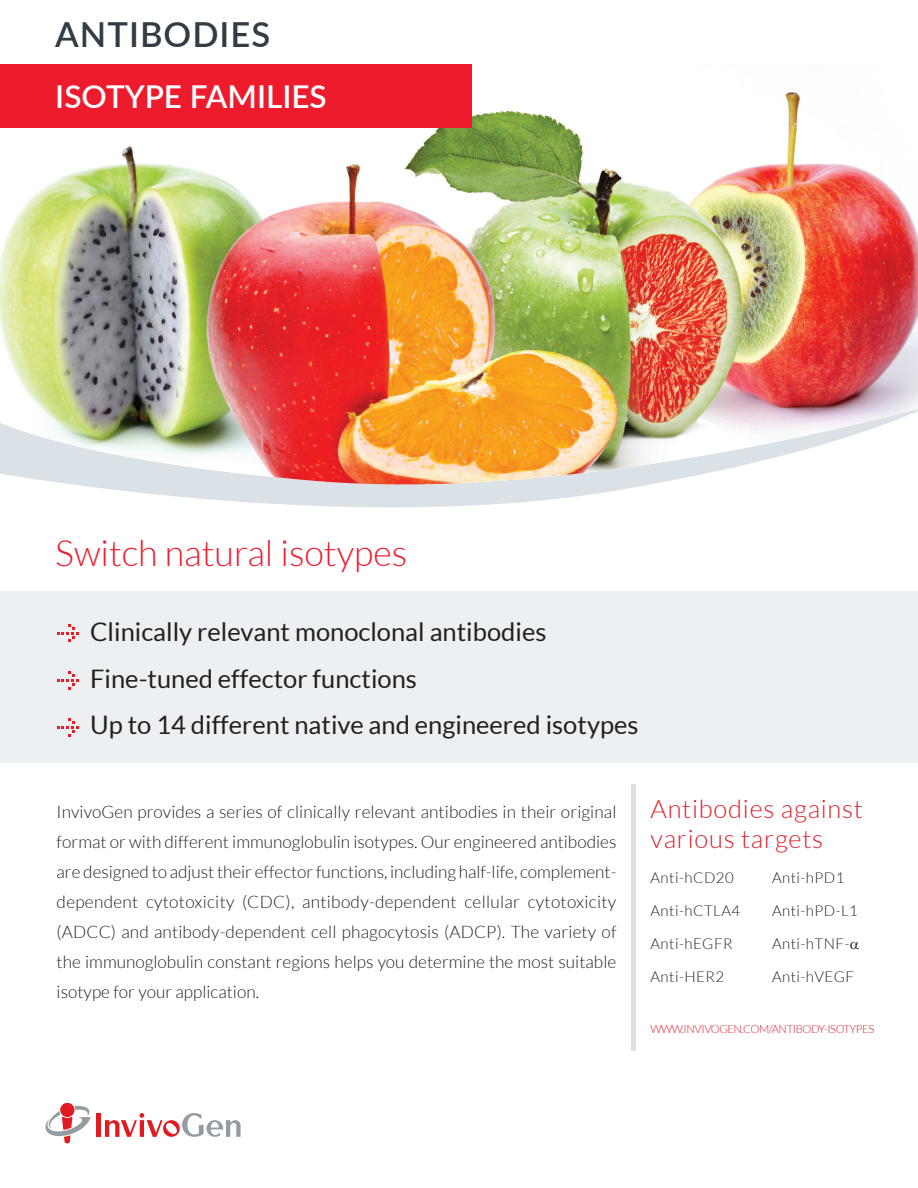
<style>
.page{position:relative;width:918px;height:1188px;background:#fff}
.page>*{position:absolute;margin:0;border:0;box-sizing:border-box;transform-origin:0 0}
.t1{font:300 36px "Lato";color:#ee1b2d}
.t2{font:600 34.5px "Lato";letter-spacing:.03em;color:#313c44}
.t3{font:600 31.5px "Lato";color:#fff}
.t4{font:25.5px/46.5px "Lato";color:#231f20}
.t5{font:300 25.5px/30px "Lato";letter-spacing:.03em;color:#dc1f2a}
.t6{font:300 17.25px/30px "Lato";color:#231f20;text-align:justify}
.t7{font:300 15px "Lato";letter-spacing:.03em;color:#231f20}
.t8{font:300 11.25px "Lato";letter-spacing:-.04em;color:#dc1f2a}
</style>
<div class="page">
<div style="left:0;top:592px;width:918px;height:171px;background:#ecf0f3"></div>
<svg style="left:57px;top:624px;width:21px;height:18px"></svg>
<svg style="left:57px;top:671px;width:21px;height:19px"></svg>
<svg style="left:57px;top:718px;width:21px;height:18px"></svg>
<svg style="left:86px;top:486px;width:555px;height:18px;fill:#dae2e7"></svg>
<img style="left:0;top:92px;width:918px;height:394px">
<div style="left:0;top:64px;width:472px;height:64px;background:#ee1b2d"></div>
<hr style="left:632px;top:784px;width:4px;height:267px;background:#dae2e7">
<div style="left:60px;top:1103px;width:14px;height:14px;background:#e21a21;border-radius:50%"></div>
<svg style="left:45px;top:1106px;width:46px;height:37px"></svg>
<div style="left:96px;top:1113px;width:5px;height:24px;background:#e21a21"></div>
<svg style="left:105px;top:1113px;width:136px;height:24px"></svg>
<h2 class="t2" style="left:55px;top:9px;width:217px">ANTIBODIES</h2>
<h3 class="t3" style="left:55px;top:74px;width:273px">ISOTYPE FAMILIES</h3>
<h1 class="t1" style="left:55px;top:534px;width:354px">Switch natural isotypes</h1>
<h3 class="t4" style="left:90px;top:608px;width:550px">Clinically relevant monoclonal antibodies<br>Fine-tuned effector functions<br>Up to 14 different native and engineered isotypes</h3>
<p class="t6" style="left:57px;top:797px;width:561px">InvivoGen provides a series of clinically relevant antibodies in their original format or with different immunoglobulin isotypes. Our engineered antibodies are designed to adjust their effector functions, including half-life, complement&shy;dependent cytotoxicity (CDC), antibody-dependent cellular cytotoxicity (ADCC) and antibody-dependent cell phagocytosis (ADCP). The variety of the immunoglobulin constant regions helps you determine the most suitable isotype for your application.</p>
<h3 class="t5" style="left:651px;top:794px;width:214px">Antibodies against various targets</h3>
<p class="t7" style="left:651px;top:869px;width:85px">Anti-hCD20</p>
<p class="t7" style="left:651px;top:902px;width:91px">Anti-hCTLA4</p>
<p class="t7" style="left:651px;top:935px;width:83px">Anti-hEGFR</p>
<p class="t7" style="left:651px;top:968px;width:75px">Anti-HER2</p>
<p class="t7" style="left:772px;top:869px;width:74px">Anti-hPD1</p>
<p class="t7" style="left:772px;top:902px;width:87px">Anti-hPD-L1</p>
<p class="t7" style="left:772px;top:935px;width:79px">Anti-hTNF-</p>
<p class="t7" style="left:772px;top:968px;width:84px">Anti-hVEGF</p>
<p class="t8" style="left:651px;top:1023px;width:225px">WWW.INVIVOGEN.COM/ANTIBODY-ISOTYPES</p>
</div>
